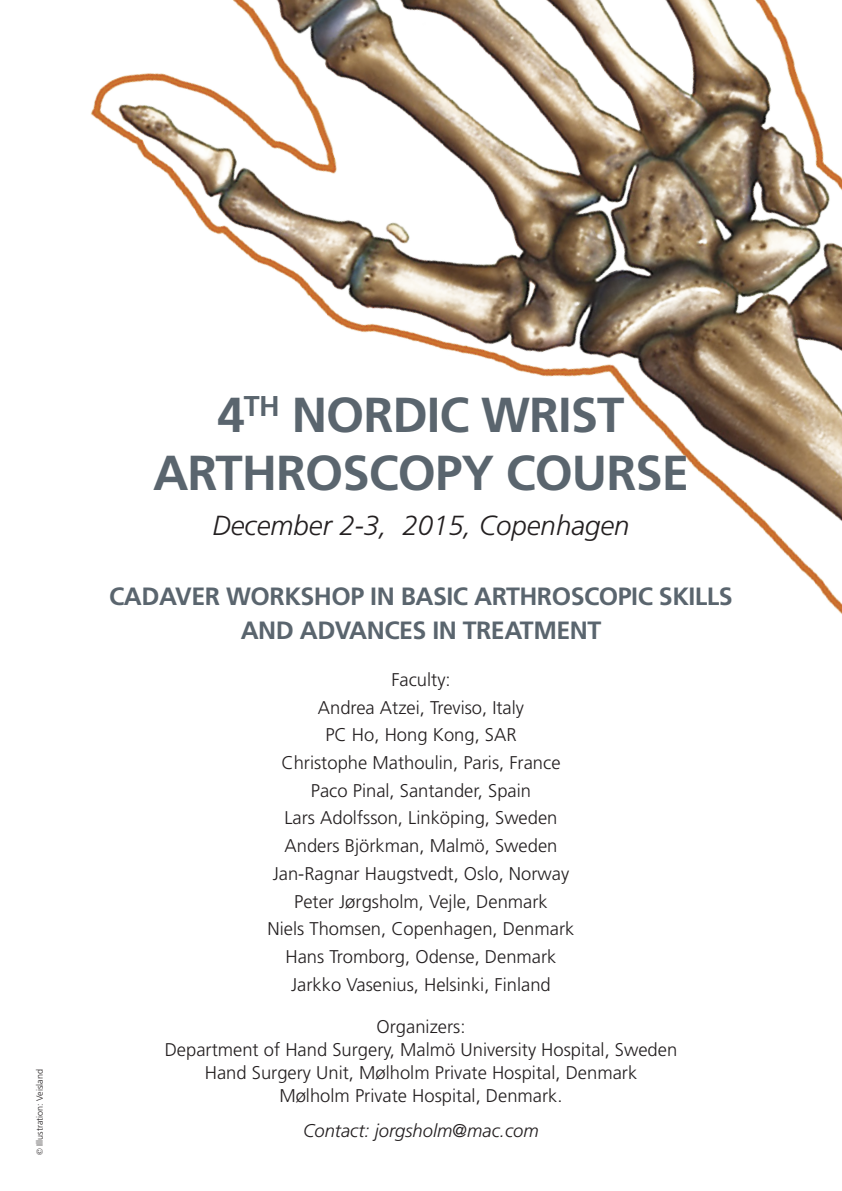
<style>
.page{position:relative;width:842px;height:1191px;background:#fff}
.page>*{position:absolute;margin:0;border:0;box-sizing:border-box;transform-origin:0 0}
.t1{font:700 49.1px "Frutiger LT Std";letter-spacing:-.02em;color:#5a656e}
.t2{font:italic 300 27.6px "Frutiger LT Std";color:#231f20}
.t3{font:700 25px/33.3px "Frutiger LT Std";letter-spacing:-.02em;color:#5a656e;text-align:center}
.namn{font:300 18.4px/23px "Frutiger LT Std";color:#231f20;text-align:center}
.namn-2{font:italic 300 18.4px "Frutiger LT Std";color:#231f20}
._1{font:300 9px "Frutiger LT Std";color:#231f20}
.s1{font-family:"Times";font-weight:400}
</style>
<div class="page">
<img style="left:91px;top:0;width:751px;height:615px">
<p class="_1" style="left:35px;top:1155px;width:87px;rotate:-90deg"><span class="s1">©</span> Illustration: Veisland</p>
<p class="t1" style="left:217px;top:386px;width:409px">4<sup>TH</sup> NORDIC WRIST</p>
<p class="t1" style="left:153px;top:444px;width:537px">ARTHROSCOPY COURSE</p>
<p class="t2" style="left:212px;top:510px;width:419px">December 2-3, 2015, Copenhagen</p>
<p class="t3" style="left:109px;top:580px;width:625px">CADAVER WORKSHOP IN BASIC ARTHROSCOPIC SKILLS<br>AND ADVANCES IN TREATMENT</p>
<p class="namn" style="left:391px;top:668px;width:61px">Faculty:</p>
<p class="namn" style="left:318px;top:696px;width:208px">Andrea Atzei, Treviso, Italy</p>
<p class="namn" style="left:325px;top:724px;width:193px">PC Ho, Hong Kong, SAR</p>
<p class="namn" style="left:281px;top:751px;width:281px">Christophe Mathoulin, Paris, France</p>
<p class="namn" style="left:311px;top:779px;width:222px">Paco Pinal, Santander, Spain</p>
<p class="namn" style="left:284px;top:807px;width:274px">Lars Adolfsson, Linköping, Sweden</p>
<p class="namn" style="left:284px;top:834px;width:274px">Anders Björkman, Malmö, Sweden</p>
<p class="namn" style="left:273px;top:862px;width:298px">Jan-Ragnar Haugstvedt, Oslo, Norway</p>
<p class="namn" style="left:294px;top:890px;width:255px">Peter Jørgsholm, Vejle, Denmark</p>
<p class="namn" style="left:268px;top:917px;width:308px">Niels Thomsen, Copenhagen, Denmark</p>
<p class="namn" style="left:285px;top:945px;width:272px">Hans Tromborg, Odense, Denmark</p>
<p class="namn" style="left:291px;top:973px;width:261px">Jarkko Vasenius, Helsinki, Finland</p>
<p class="namn" style="left:165px;top:1015px;width:514px">Organizers:<br>Department of Hand Surgery, Malmö University Hospital, Sweden Hand Surgery Unit, Mølholm Private Hospital, Denmark<br>Mølholm Private Hospital, Denmark.</p>
<p class="namn-2" style="left:303px;top:1120px;width:237px">Contact: jorgsholm@mac.com</p>
</div>
